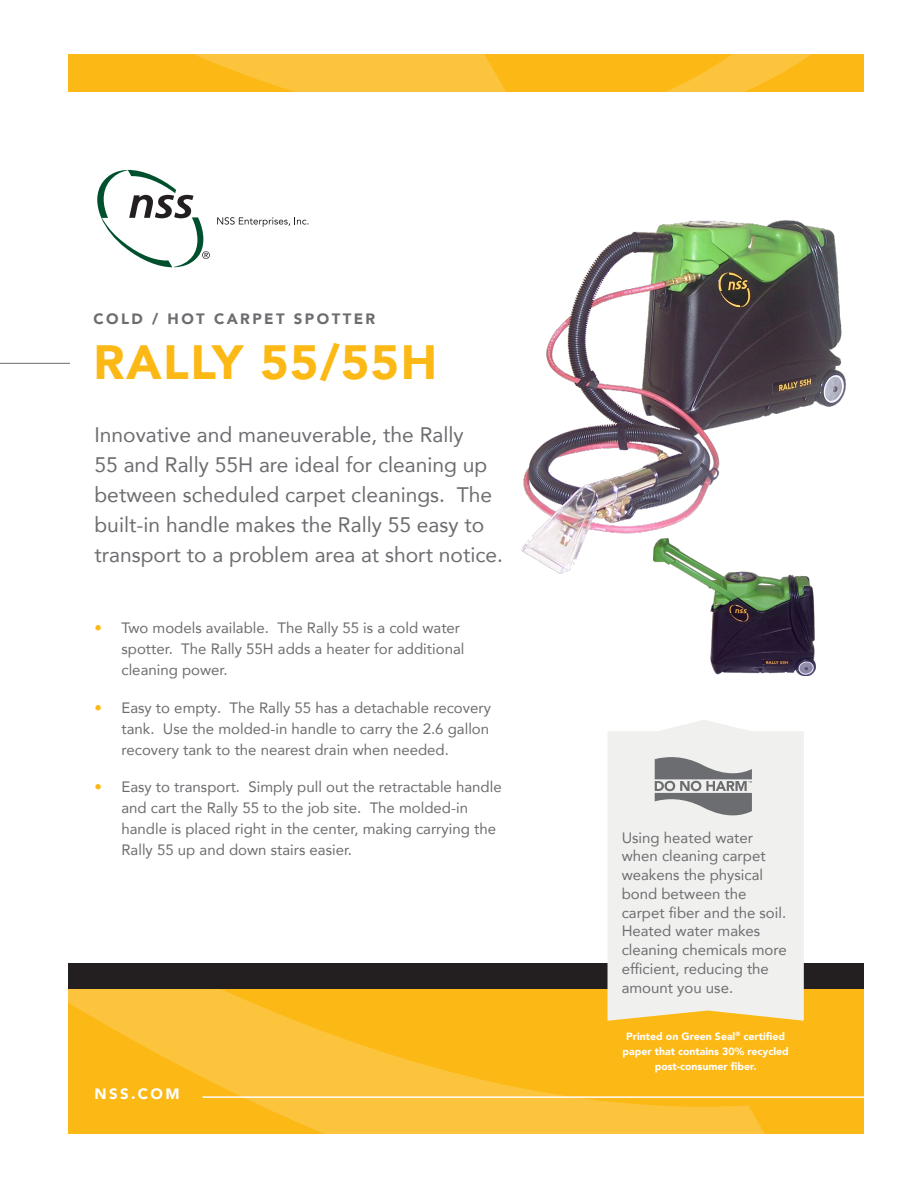
<style>
.page{position:relative;width:918px;height:1188px;background:#fff}
.page>*{position:absolute;margin:0;border:0;box-sizing:border-box;transform-origin:0 0}
.t1{font:900 48px "Avenir LT Com";letter-spacing:.03em;color:#fcb814}
.t2{font:21px/30px "Avenir LT Com";color:#6c6d70}
.t3{font:15px/18.8px "Avenir LT Com";color:#6c6d70}
.t4{font:900 15px "Avenir LT Com";letter-spacing:.16em;color:#6c6d70}
.t5{font:900 15px "Avenir LT Com";letter-spacing:.16em;color:#fff}
.t6{font:900 10.5px/15px "Avenir LT Com";color:#fff;text-align:center}
.s1{font-weight:500;color:#fcb814}
</style>
<div class="page">
<svg style="left:68px;top:988px;width:796px;height:146px;background:#fabb23"></svg>
<div style="left:68px;top:963px;width:796px;height:25px;background:#231f20"></div>
<hr style="left:0;top:363px;width:70px;height:1px;background:#6c6d70">
<svg style="left:97px;top:170px;width:113px;height:97px"></svg>
<svg style="left:217px;top:217px;width:92px;height:10px"></svg>
<svg style="left:68px;top:54px;width:796px;height:37px;background:#fcbd25"></svg>
<hr style="left:202px;top:1096px;width:689px;height:2px;background:#fff">
<div style="left:608px;top:720px;width:196px;height:301px;background:#f0f1ee"></div>
<svg style="left:655px;top:757px;width:97px;height:58px;background:#a4a5a5"></svg>
<img style="left:522px;top:220px;width:324px;height:353px">
<img style="left:653px;top:539px;width:162px;height:137px">
<p class="t4" style="left:94px;top:310px;width:283px">COLD / HOT CARPET SPOTTER</p>
<p class="t1" style="left:94px;top:333px;width:345px">RALLY 55/55H</p>
<p class="t2" style="left:94px;top:420px;width:410px">Innovative and maneuverable, the Rally<br>55 and Rally 55H are ideal for cleaning up between scheduled carpet cleanings. The built-in handle makes the Rally 55 easy to transport to a problem area at short notice.</p>
<p class="t3" style="left:122px;top:618px;width:344px;line-height:21px;text-indent:-27px"><span class="s1">•</span> Two models available. The Rally 55 is a cold water spotter. The Rally 55H adds a heater for additional cleaning power.</p>
<p class="t3" style="left:122px;top:697px;width:371px;line-height:21px;text-align:justify;text-indent:-27px"><span class="s1">•</span> Easy to empty. The Rally 55 has a detachable recovery tank. Use the molded-in handle to carry the 2.6 gallon recovery tank to the nearest drain when needed.</p>
<p class="t3" style="left:122px;top:776px;width:382px;line-height:21px;text-indent:-27px"><span class="s1">•</span> Easy to transport. Simply pull out the retractable handle and cart the Rally 55 to the job site. The molded-in handle is placed right in the center, making carrying the Rally 55 up and down stairs easier.</p>
<p class="t5" style="left:94px;top:1084px;width:87px">NSS.COM</p>
<p class="t3" style="left:622px;top:828px;width:167px">Using heated water when cleaning carpet weakens the physical bond between the carpet fiber and the soil.<br>Heated water makes cleaning chemicals more efficient, reducing the amount you use.</p>
<p class="t6" style="left:623px;top:1028px;width:168px">Printed on Green Seal<sup>®</sup> certified paper that contains 30% recycled</p>
<p class="t6" style="left:655px;top:1058px;width:103px">post-consumer fiber.</p>
</div>
